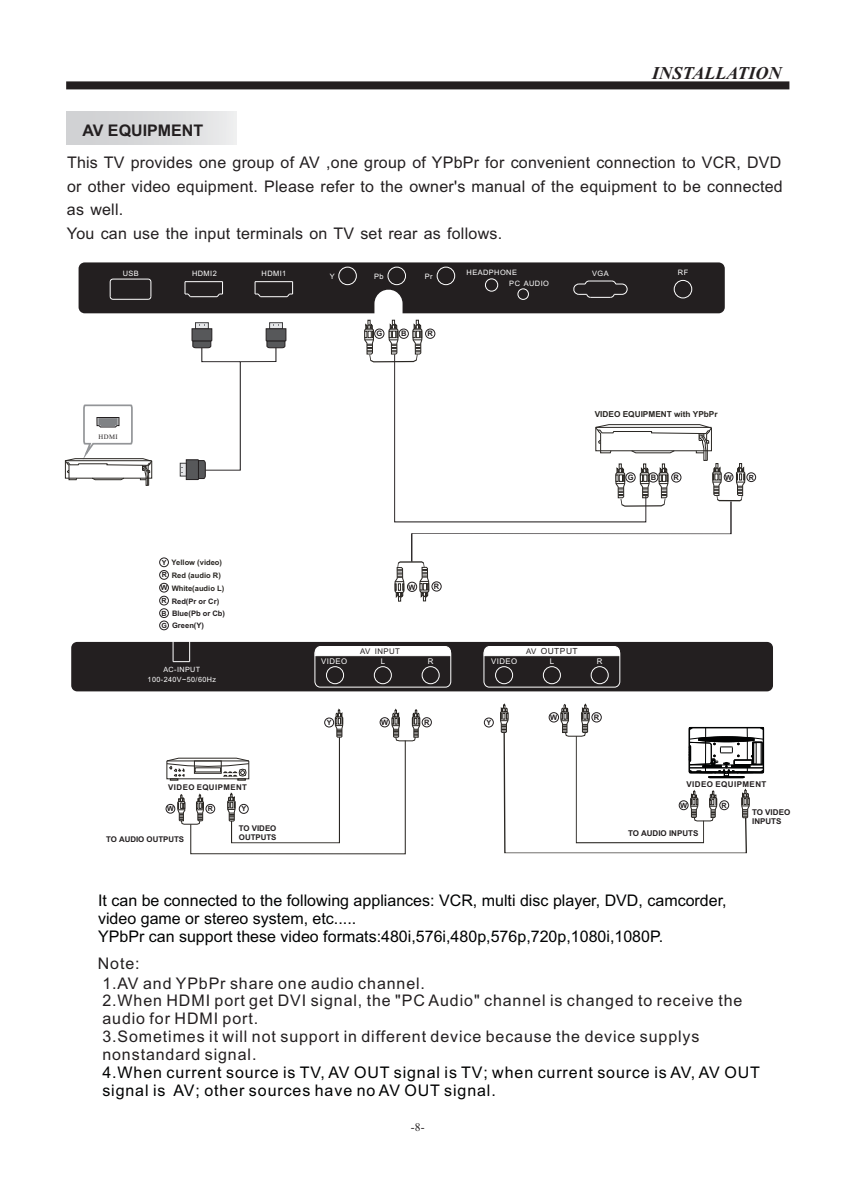
<style>
.page{position:relative;width:842px;height:1193px;background:#fff}
.page>*{position:absolute;margin:0;border:0;box-sizing:border-box;transform-origin:0 0}
.t1{font:italic 700 18px "Times New Roman";color:#231f20}
.t2{font:16px/23.8px "Arial";letter-spacing:.015em;color:#231f20}
.t3{font:16px/17.8px "Arial";letter-spacing:.055em;color:#231f20}
.t4{font:16px/17.8px "Arial";color:#010202}
.t5{font:16px/17.8px "Arial";letter-spacing:.055em;color:#010202}
.t6{font:700 16px "Arial";color:#231f20}
.t7{font:11.6px "Times New Roman";color:#231f20}
.t8{font:8.4px "Arial";letter-spacing:.055em;color:#231f20}
.t9{font:700 8.2px "Arial";color:#2a2723}
.t10{font:700 8px/9px "Arial";color:#231f20}
.t11{font:700 8px "Arial";letter-spacing:.055em;color:#231f20}
.t12{font:700 7.8px/8.8px "Arial";color:#231f20}
.t13{font:7.8px "Arial";letter-spacing:.055em;color:#fff}
.t14{font:700 7.8px "Arial";letter-spacing:.055em;color:#231f20}
.t15{font:7.8px "Arial";letter-spacing:.055em;color:#231f20}
.t16{font:700 7.6px/12.4px "Arial";color:#231f20}
.t17{font:700 7.6px/13.2px "Arial";color:#2a2723}
.t18{font:7.4px "Arial";letter-spacing:.055em;color:#fff}
.t19{font:700 7.4px "Arial";color:#231f20}
.t20{font:7.2px "Arial";letter-spacing:.055em;color:#fff}
.t21{font:700 7.2px "Arial";color:#231f20}
.t22{font:700 7px/12.8px "Arial";color:#231f20;text-align:justify}
.t23{font:6.8px "Times New Roman";color:#231f20}
.s1{font-size:7px;color:#231f20}
.s2{font-size:7.8px}
</style>
<div class="page">
<svg style="left:71px;top:641px;width:701px;height:50px;background:#3d393a"></svg>
<div style="left:66px;top:81px;width:723px;height:8px;background:#231f20"></div>
<div style="left:66px;top:111px;width:170px;height:34px;background:linear-gradient(to right,#cccdcf,#e8e9ea)"></div>
<div style="left:166px;top:804px;width:9px;height:9px;border:1px solid #231f20;border-radius:50%"></div>
<div style="left:746px;top:472px;width:9px;height:10px;border:1px solid #231f20;border-radius:50%"></div>
<div style="left:421px;top:717px;width:10px;height:10px;border:1px solid #231f20;border-radius:50%"></div>
<svg style="left:65px;top:404px;width:87px;height:81px"></svg>
<svg style="left:167px;top:709px;width:252px;height:145px"></svg>
<div style="left:324px;top:718px;width:10px;height:9px;border:1px solid #231f20;border-radius:50%"></div>
<div style="left:239px;top:804px;width:9px;height:9px;border:1px solid #231f20;border-radius:50%"></div>
<div style="left:159px;top:570px;width:9px;height:9px;border:1px solid #231f20;border-radius:50%"></div>
<div style="left:159px;top:583px;width:9px;height:9px;border:1px solid #231f20;border-radius:50%"></div>
<div style="left:159px;top:596px;width:9px;height:9px;border:1px solid #231f20;border-radius:50%"></div>
<div style="left:159px;top:608px;width:9px;height:10px;border:1px solid #231f20;border-radius:50%"></div>
<div style="left:159px;top:621px;width:9px;height:9px;border:1px solid #231f20;border-radius:50%"></div>
<div style="left:159px;top:557px;width:9px;height:10px;border:1px solid #231f20;border-radius:50%"></div>
<div style="left:425px;top:329px;width:10px;height:9px;border:1px solid #231f20;border-radius:50%"></div>
<svg style="left:364px;top:320px;width:58px;height:42px"></svg>
<div style="left:484px;top:718px;width:9px;height:9px;border:1px solid #231f20;border-radius:50%"></div>
<svg style="left:78px;top:262px;width:646px;height:51px;background:#2e2a2b"></svg>
<svg style="left:179px;top:322px;width:107px;height:158px"></svg>
<svg style="left:394px;top:424px;width:350px;height:177px"></svg>
<svg style="left:500px;top:704px;width:264px;height:149px"></svg>
<p class="t6" style="left:82px;top:124px;width:122px">AV EQUIPMENT</p>
<p class="t1" style="left:652px;top:67px;width:131px">INSTALLATION</p>
<p class="t2" style="left:67px;top:152px;width:717px">This TV provides one group of AV ,one group of YPbPr for convenient connection to VCR, DVD or other video equipment. Please refer to the owner's manual of the equipment to be connected as well.<br>You can use the input terminals on TV set rear as follows.</p>
<p class="t18" style="left:123px;top:270px;width:18px">USB</p>
<p class="t18" style="left:192px;top:270px;width:26px">HDMI2</p>
<p class="t23" style="left:98px;top:434px;width:20px">HDMI</p>
<p class="t17" style="left:162px;top:556px;width:62px"><span class="s1">Y</span> Yellow (video)</p>
<p class="t17" style="left:171px;top:569px;width:54px">Red (audio R)<br>White(audio L)</p>
<p class="t16" style="left:171px;top:595px;width:49px">Red(Pr or Cr)</p>
<p class="t22" style="left:161px;top:569px;width:8px">R W R</p>
<p class="t16" style="left:172px;top:608px;width:54px">Blue(Pb or Cb)<br>Green(Y)</p>
<p class="t22" style="left:161px;top:608px;width:7px;line-height:12.2px">B<br>G</p>
<p class="t20" style="left:163px;top:667px;width:38px">AC-INPUT</p>
<p class="t20" style="left:147px;top:676px;width:70px">100-240V~50/60Hz</p>
<p class="t18" style="left:261px;top:270px;width:26px">HDMI1</p>
<p class="t18" style="left:466px;top:270px;width:52px">HEADPHONE</p>
<p class="t18" style="left:592px;top:270px;width:18px">VGA</p>
<p class="t18" style="left:677px;top:270px;width:12px">RF</p>
<p class="t18" style="left:329px;top:273px;width:6px">Y</p>
<p class="t18" style="left:374px;top:273px;width:11px">Pb</p>
<p class="t18" style="left:424px;top:273px;width:9px">Pr</p>
<p class="t16" style="left:376px;top:328px;width:7px">G</p>
<p class="t16" style="left:401px;top:328px;width:7px">B</p>
<p class="t16" style="left:427px;top:328px;width:7px">R</p>
<p class="t18" style="left:509px;top:281px;width:41px">PC AUDIO</p>
<p class="t9" style="left:594px;top:410px;width:124px">VIDEO EQUIPMENT with YPbPr</p>
<p class="t16" style="left:627px;top:472px;width:7px">G</p>
<p class="t16" style="left:650px;top:472px;width:7px">B</p>
<p class="t16" style="left:673px;top:472px;width:7px">R</p>
<p class="t22" style="left:724px;top:471px;width:8px">W</p>
<p class="t22" style="left:748px;top:471px;width:7px">R</p>
<p class="t15" style="left:360px;top:648px;width:41px">AV INPUT</p>
<p class="t8" style="left:526px;top:648px;width:53px"><span class="s2">AV</span> OUTPUT</p>
<p class="t13" style="left:321px;top:658px;width:28px">VIDEO</p>
<p class="t13" style="left:380px;top:658px;width:6px">L</p>
<p class="t13" style="left:427px;top:658px;width:7px">R</p>
<p class="t13" style="left:491px;top:658px;width:28px">VIDEO</p>
<p class="t13" style="left:549px;top:658px;width:6px">L</p>
<p class="t13" style="left:596px;top:658px;width:7px">R</p>
<p class="t21" style="left:326px;top:720px;width:6px">Y</p>
<p class="t19" style="left:381px;top:719px;width:9px">W</p>
<p class="t19" style="left:424px;top:719px;width:7px">R</p>
<p class="t21" style="left:486px;top:720px;width:6px">Y</p>
<p class="t16" style="left:550px;top:712px;width:9px">W</p>
<p class="t16" style="left:593px;top:712px;width:7px">R</p>
<p class="t14" style="left:168px;top:784px;width:80px">VIDEO EQUIPMENT</p>
<p class="t12" style="left:239px;top:825px;width:39px">TO VIDEO<br>OUTPUTS</p>
<p class="t22" style="left:167px;top:803px;width:8px">W</p>
<p class="t22" style="left:208px;top:803px;width:7px">R</p>
<p class="t21" style="left:241px;top:806px;width:6px">Y</p>
<p class="t12" style="left:106px;top:835px;width:79px">TO AUDIO OUTPUTS</p>
<p class="t11" style="left:686px;top:780px;width:82px">VIDEO EQUIPMENT</p>
<p class="t10" style="left:751px;top:808px;width:40px">TO VIDEO<br>INPUTS</p>
<p class="t21" style="left:721px;top:802px;width:7px">R</p>
<p class="t10" style="left:627px;top:829px;width:72px">TO AUDIO INPUTS</p>
<p class="t4" style="left:98px;top:893px;width:629px">It can be connected to the following appliances: VCR, multi disc player, DVD, camcorder, video game or stereo system, etc.....<br>YPbPr can support these video formats:480i,576i,480p,576p,720p,1080i,1080P.</p>
<p class="t2" style="left:98px;top:953px;width:43px">Note:</p>
<p class="t3" style="left:102px;top:975px;width:641px">1.AV and YPbPr share one audio channel.<br>2.When HDMI port get DVI signal, the "PC Audio" channel is changed to receive the audio for HDMI port.<br>3.Sometimes it will not support in different device because the device supplys nonstandard signal.</p>
<p class="t5" style="left:102px;top:1064px;width:658px">4.When current source is TV, AV OUT signal is TV; when current source is AV, AV OUT signal is AV; other sources have no AV OUT signal.</p>
<p class="t7" style="left:411px;top:1122px;width:15px">-8-</p>
</div>
